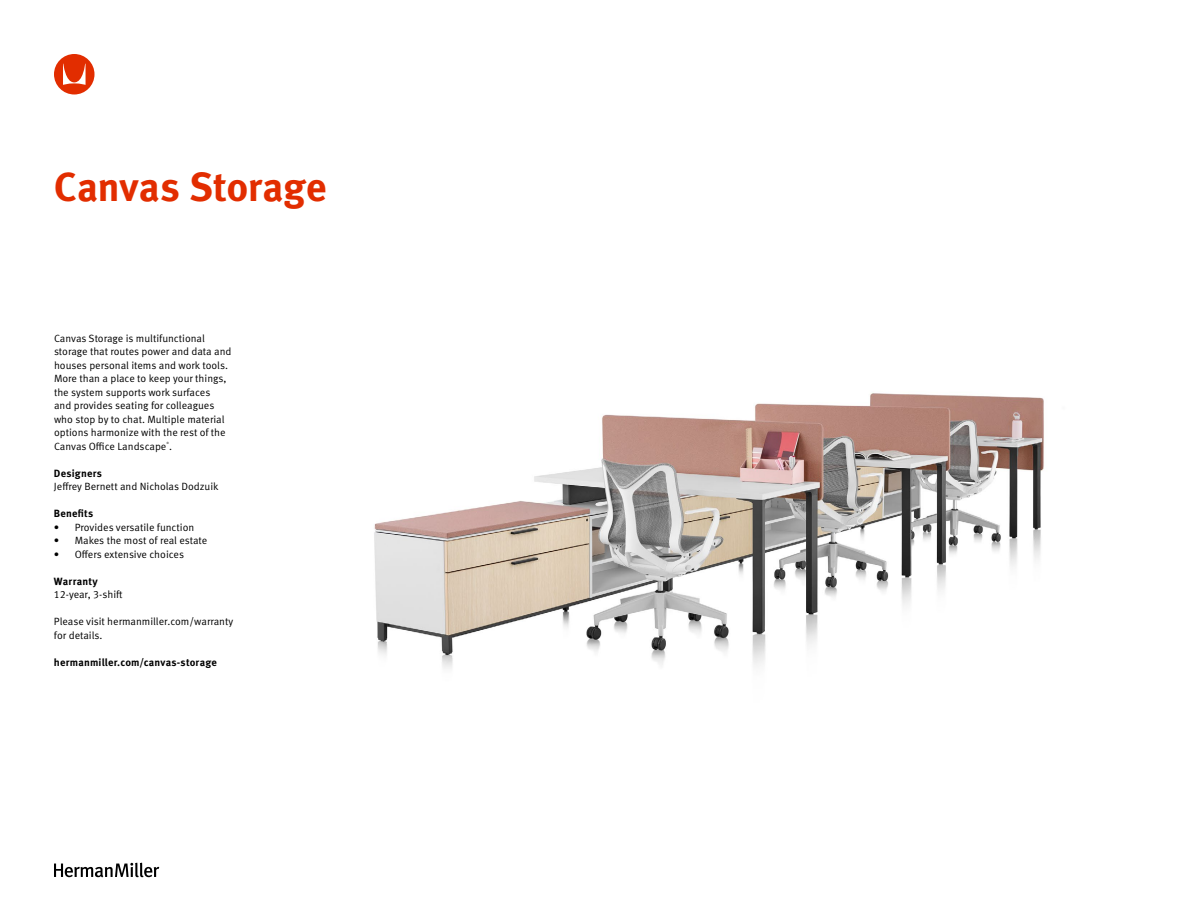
<style>
.page{position:relative;width:1188px;height:918px;background:#fff}
.page>*{position:absolute;margin:0;border:0;box-sizing:border-box;transform-origin:0 0}
.t1{font:700 40.5px "Meta OT";letter-spacing:-.01em;color:#e22d00}
.t2{font:10.5px/13.5px "Meta OT Norm";color:#000}
.t3{font:700 10.5px "Meta OT";letter-spacing:.015em;color:#000}
.t4{font:3px "Meta OT Norm";color:#000}
</style>
<div class="page">
<svg style="left:54px;top:54px;width:41px;height:40px"></svg>
<svg style="left:54px;top:863px;width:105px;height:14px"></svg>
<img style="left:374px;top:393px;width:670px;height:276px">
<h1 class="t1" style="left:54px;top:162px;width:274px">Canvas Storage</h1>
<p class="t2" style="left:54px;top:331px;width:179px">Canvas Storage is multifunctional storage that routes power and data and houses personal items and work tools.<br>More than a place to keep your things, the system supports work surfaces<br>and provides seating for colleagues who stop by to chat. Multiple material options harmonize with the rest of the Canvas Ofce Landscape .</p>
<p class="t4" style="left:166px;top:441px;width:4px">®</p>
<h6 class="t3" style="left:54px;top:466px;width:49px">Designers</h6>
<p class="t2" style="left:54px;top:480px;width:166px">Jefrey Bernett and Nicholas Dodzuik</p>
<h6 class="t3" style="left:54px;top:507px;width:41px">Benefts</h6>
<p class="t2" style="left:54px;top:520px;width:142px">• Provides versatile function</p>
<p class="t2" style="left:54px;top:534px;width:155px">• Makes the most of real estate</p>
<p class="t2" style="left:54px;top:547px;width:132px">• Ofers extensive choices</p>
<h6 class="t3" style="left:54px;top:574px;width:45px">Warranty</h6>
<p class="t2" style="left:54px;top:588px;width:70px">12-year, 3-shif</p>
<p class="t2" style="left:54px;top:615px;width:181px">Please visit hermanmiller.com/warranty for details.</p>
<p class="t3" style="left:54px;top:655px;width:164px">hermanmiller.com/canvas-storage</p>
</div>
